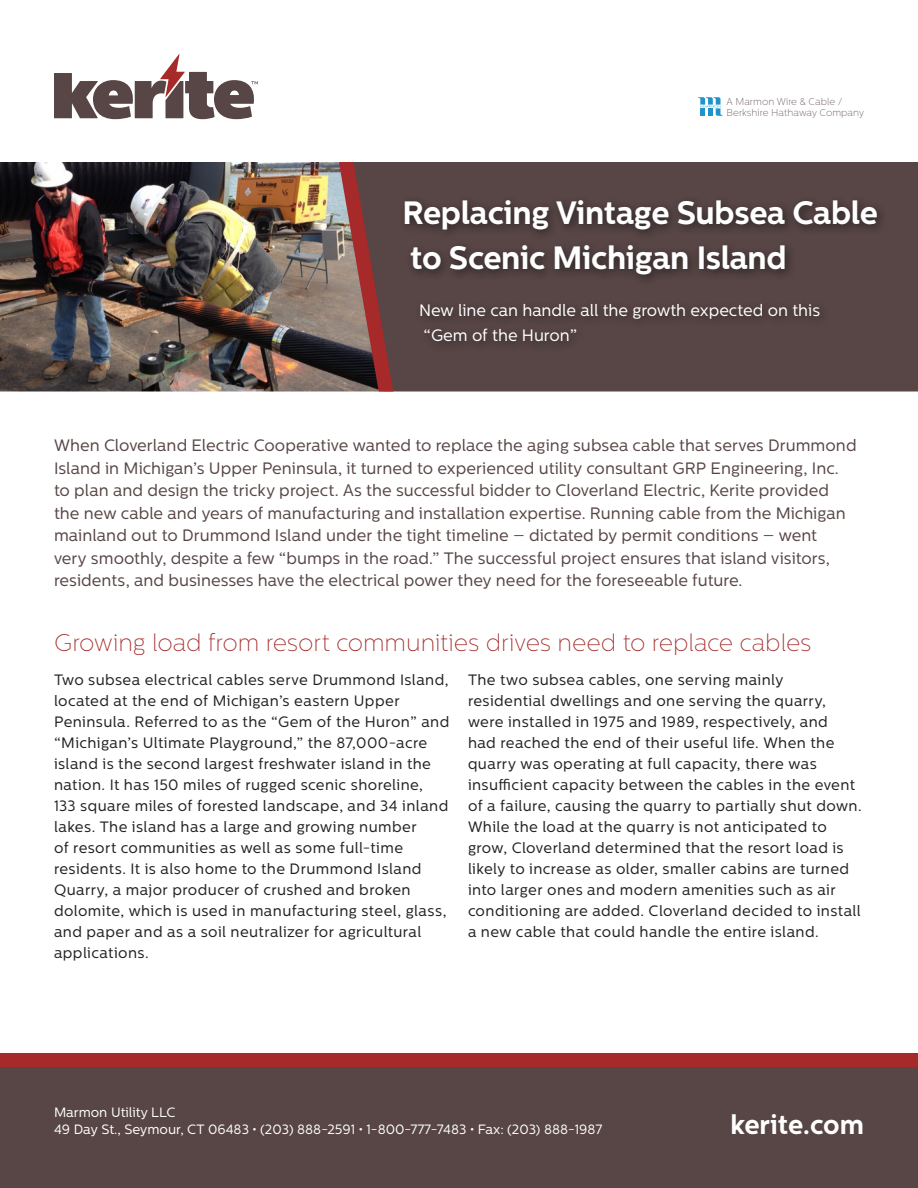
<style>
.page{position:relative;width:918px;height:1188px;background:#fff}
.page>*{position:absolute;margin:0;border:0;box-sizing:border-box;transform-origin:0 0}
.t1{font:700 32.25px/45px "Centrale Sans";letter-spacing:-.01em;color:#fff}
.t2{font:700 27px "Centrale Sans";color:#fff}
.t3{font:100 24px "Centrale Sans";letter-spacing:-.005em;color:#a52a29}
.t4{font:16.5px/22.5px "Centrale Sans";letter-spacing:.005em;color:#584545}
.t5{font:16.5px/25.8px "Centrale Sans";color:#fff}
.t6{font:15px/21px "Centrale Sans";letter-spacing:.025em;color:#231f20}
.t7{font:13.5px "Centrale Sans";color:#fff}
.t8{font:100 9.9px/11.2px "Centrale Sans";color:#584545}
</style>
<div class="page">
<img style="left:0;top:162px;width:338px;height:230px">
<div style="left:394px;top:162px;width:524px;height:230px;background:#584545"></div>
<div style="left:399px;top:195px;width:489px;height:157px;background:#231f20;opacity:.85"></div>
<svg style="left:338px;top:162px;width:56px;height:230px;background:#784e4c"></svg>
<svg style="left:54px;top:54px;width:204px;height:65px"></svg>
<svg style="left:698px;top:97px;width:25px;height:19px"></svg>
<div style="left:0;top:1060px;width:918px;height:128px;background:#584545"></div>
<div style="left:0;top:1053px;width:918px;height:13px;background:#a52a29"></div>
<p class="t8" style="left:727px;top:96px;width:139px">A Marmon Wire &amp; Cable /<br>Berkshire Hathaway Company</p>
<p class="t1" style="left:403px;top:190px;width:477px">Replacing Vintage Subsea Cable to Scenic Michigan Island</p>
<p class="t5" style="left:419px;top:297px;width:403px">New line can handle all the growth expected on this “Gem of the Huron”</p>
<p class="t4" style="left:54px;top:434px;width:804px">When Cloverland Electric Cooperative wanted to replace the aging subsea cable that serves Drummond Island in Michigan’s Upper Peninsula, it turned to experienced utility consultant GRP Engineering, Inc. to plan and design the tricky project. As the successful bidder to Cloverland Electric, Kerite provided the new cable and years of manufacturing and installation expertise. Running cable from the Michigan mainland out to Drummond Island under the tight timeline – dictated by permit conditions – went<br>very smoothly, despite a few “bumps in the road.” The successful project ensures that island visitors, residents, and businesses have the electrical power they need for the foreseeable future.</p>
<p class="t3" style="left:54px;top:629px;width:759px">Growing load from resort communities drives need to replace cables</p>
<p class="t6" style="left:54px;top:669px;width:397px">Two subsea electrical cables serve Drummond Island, located at the end of Michigan’s eastern Upper Peninsula. Referred to as the “Gem of the Huron” and “Michigan’s Ultimate Playground,” the 87,000-acre island is the second largest freshwater island in the nation. It has 150 miles of rugged scenic shoreline,<br>133 square miles of forested landscape, and 34 inland lakes. The island has a large and growing number<br>of resort communities as well as some full-time residents. It is also home to the Drummond Island Quarry, a major producer of crushed and broken dolomite, which is used in manufacturing steel, glass, and paper and as a soil neutralizer for agricultural applications.</p>
<p class="t6" style="left:468px;top:669px;width:395px">The two subsea cables, one serving mainly residential dwellings and one serving the quarry, were installed in 1975 and 1989, respectively, and<br>had reached the end of their useful life. When the quarry was operating at full capacity, there was insufficient capacity between the cables in the event of a failure, causing the quarry to partially shut down.<br>While the load at the quarry is not anticipated to grow, Cloverland determined that the resort load is likely to increase as older, smaller cabins are turned into larger ones and modern amenities such as air conditioning are added. Cloverland decided to install a new cable that could handle the entire island.</p>
<p class="t7" style="left:54px;top:1105px;width:123px">Marmon Utility LLC</p>
<p class="t7" style="left:54px;top:1121px;width:550px">49 Day St., Seymour, CT 06483 • (203) 888-2591 • 1-800-777-7483 • Fax: (203) 888-1987</p>
<p class="t2" style="left:731px;top:1108px;width:135px">kerite.com</p>
</div>
